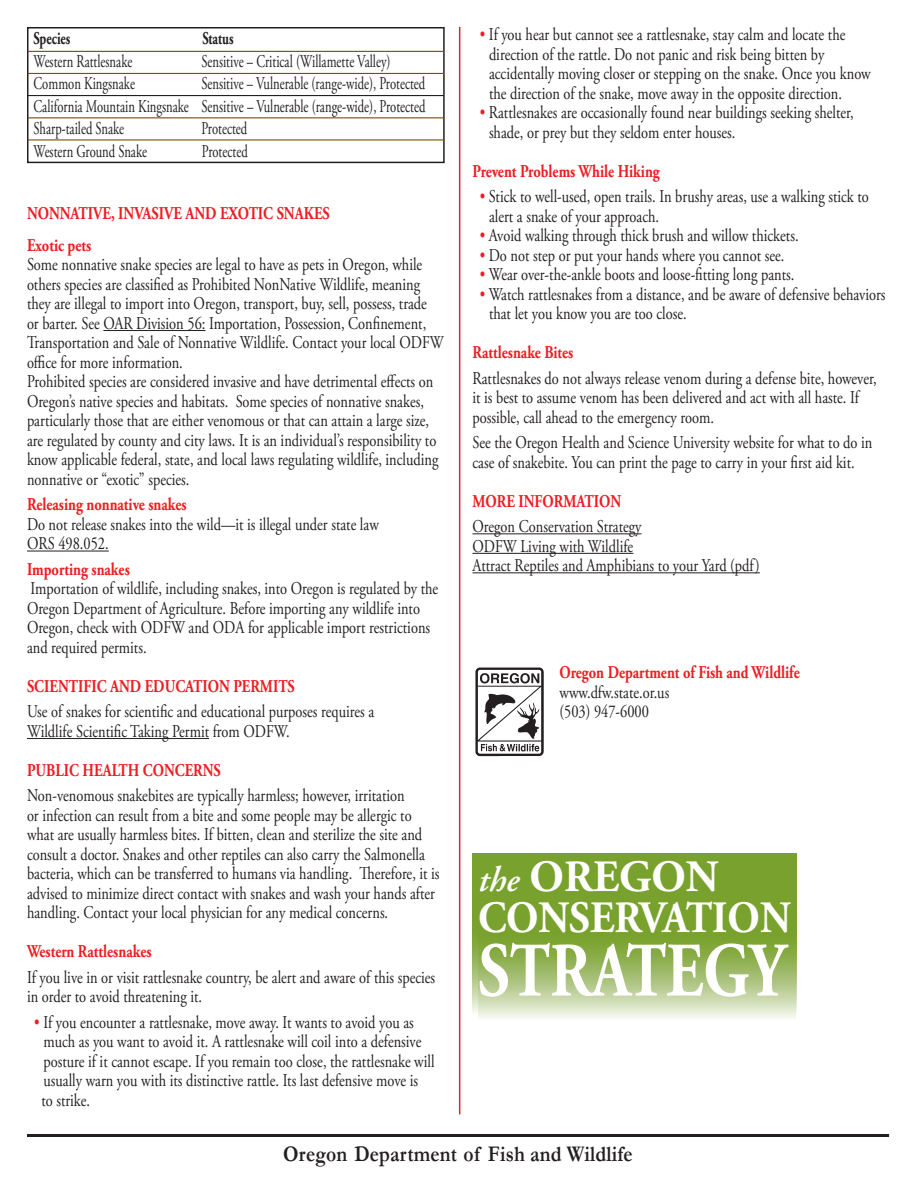
<style>
.page{position:relative;width:918px;height:1188px;background:#fff}
.page>*{position:absolute;margin:0;border:0;box-sizing:border-box;transform-origin:0 0}
.t1{font:700 77.1px "Adobe Garamond Pro";color:#fff;scale:.81 1}
.t2{font:700 44.7px "Adobe Garamond Pro";color:#fff;scale:.92 1}
.t3{font:700 44.7px "Adobe Garamond Pro";color:#fff}
.t4{font:700 22.5px "Garamond";letter-spacing:.01em;color:#231f20;scale:.87 1}
.Default{font:18px/19.5px "Adobe Garamond Pro";color:#231f20;scale:.8 1}
.Default-2{font:700 18px "Adobe Garamond Pro";color:#ee1d23;scale:.8 1}
.Default-3{font:18px "Adobe Garamond Pro";color:#231f20;scale:.7 1}
.Default-4{font:700 18px "Adobe Garamond Pro";color:#231f20;scale:.7 1}
.s1{color:#ee1d23}
.s2{font-weight:600;font-style:italic;font-size:35.7px}
</style>
<div class="page">
<hr style="left:27px;top:1134px;width:862px;height:3px;background:#231f20">
<hr style="left:103px;top:330px;width:102px;height:1px;background:#231f20">
<hr style="left:27px;top:551px;width:82px;height:1px;background:#231f20">
<hr style="left:27px;top:738px;width:182px;height:1px;background:#231f20">
<hr style="left:472px;top:533px;width:170px;height:1px;background:#231f20">
<hr style="left:472px;top:553px;width:161px;height:1px;background:#231f20">
<hr style="left:472px;top:572px;width:288px;height:1px;background:#231f20">
<div style="left:27px;top:27px;width:418px;height:136px;border:2px solid #231f20"></div>
<hr style="left:28px;top:51px;width:416px;height:1px;background:#795000">
<hr style="left:28px;top:73px;width:416px;height:1px;background:#795000">
<hr style="left:28px;top:95px;width:416px;height:1px;background:#231f20">
<hr style="left:28px;top:117px;width:416px;height:1px;background:#795000">
<hr style="left:28px;top:139px;width:416px;height:2px;background:#795000">
<svg style="left:472px;top:854px;width:325px;height:158px;background:#82a93e"></svg>
<svg style="left:478px;top:859px;width:318px;height:159px;background:#92b356"></svg>
<hr style="left:459px;top:27px;width:1px;height:1087px;background:#ee1d23">
<img style="left:475px;top:667px;width:69px;height:90px">
<p class="Default-4" style="left:34px;top:28px;width:54px">Species</p>
<p class="Default-4" style="left:202px;top:28px;width:46px">Status</p>
<p class="Default-3" style="left:34px;top:50px;width:143px">Western Rattlesnake</p>
<p class="Default-3" style="left:201px;top:50px;width:272px">Sensitive – Critical (Willamette Valley)</p>
<p class="Default-3" style="left:34px;top:73px;width:146px">Common Kingsnake</p>
<p class="Default-3" style="left:201px;top:73px;width:321px">Sensitive – Vulnerable (range-wide), Protected</p>
<p class="Default-3" style="left:34px;top:95px;width:562px">California Mountain Kingsnake Sensitive – Vulnerable (range-wide), Protected</p>
<p class="Default-3" style="left:34px;top:118px;width:131px">Sharp-tailed Snake</p>
<p class="Default-3" style="left:201px;top:118px;width:67px">Protected</p>
<p class="Default-3" style="left:34px;top:140px;width:164px">Western Ground Snake</p>
<p class="Default-3" style="left:202px;top:140px;width:67px">Protected</p>
<p class="Default-2" style="left:27px;top:203px;width:380px">NONNATIVE, INVASIVE AND EXOTIC SNAKES</p>
<p class="Default-2" style="left:27px;top:235px;width:82px">Exotic pets</p>
<p class="Default" style="left:27px;top:255px;width:522px">Some nonnative snake species are legal to have as pets in Oregon, while others species are classified as Prohibited NonNative Wildlife, meaning they are illegal to import into Oregon, transport, buy, sell, possess, trade<br>or barter. See OAR Division 56: Importation, Possession, Confinement, Transportation and Sale of Nonnative Wildlife. Contact your local ODFW office for more information.</p>
<p class="Default" style="left:27px;top:372px;width:516px">Prohibited species are considered invasive and have detrimental effects on Oregon’s native species and habitats. Some species of nonnative snakes, particularly those that are either venomous or that can attain a large size, are regulated by county and city laws. It is an individual’s responsibility to know applicable federal, state, and local laws regulating wildlife, including nonnative or “exotic” species.</p>
<p class="Default-2" style="left:27px;top:494px;width:201px">Releasing nonnative snakes</p>
<p class="Default" style="left:27px;top:515px;width:441px">Do not release snakes into the wild—it is illegal under state law</p>
<p class="Default" style="left:27px;top:534px;width:104px">ORS 498.052.</p>
<p class="Default-2" style="left:27px;top:559px;width:130px">Importing snakes</p>
<p class="Default" style="left:27px;top:579px;width:516px">Importation of wildlife, including snakes, into Oregon is regulated by the Oregon Department of Agriculture. Before importing any wildlife into Oregon, check with ODFW and ODA for applicable import restrictions and required permits.</p>
<p class="Default-2" style="left:27px;top:676px;width:336px">SCIENTIFIC AND EDUCATION PERMITS</p>
<p class="Default" style="left:27px;top:702px;width:435px">Use of snakes for scientific and educational purposes requires a</p>
<p class="Default" style="left:27px;top:722px;width:330px">Wildlife Scientific Taking Permit from ODFW.</p>
<p class="Default-2" style="left:27px;top:760px;width:244px">PUBLIC HEALTH CONCERNS</p>
<p class="Default" style="left:27px;top:786px;width:517px">Non-venomous snakebites are typically harmless; however, irritation<br>or infection can result from a bite and some people may be allergic to what are usually harmless bites. If bitten, clean and sterilize the site and consult a doctor. Snakes and other reptiles can also carry the Salmonella bacteria, which can be transferred to humans via handling. Therefore, it is advised to minimize direct contact with snakes and wash your hands after handling. Contact your local physician for any medical concerns.</p>
<p class="Default-2" style="left:27px;top:941px;width:157px">Western Rattlesnakes</p>
<p class="Default" style="left:27px;top:968px;width:512px">If you live in or visit rattlesnake country, be alert and aware of this species in order to avoid threatening it.</p>
<p class="Default" style="left:44px;top:1013px;width:490px;text-indent:-9px"><span class="s1">•</span> If you encounter a rattlesnake, move away. It wants to avoid you as much as you want to avoid it. A rattlesnake will coil into a defensive posture if it cannot escape. If you remain too close, the rattlesnake will usually warn you with its distinctive rattle. Its last defensive move is</p>
<p class="Default" style="left:41px;top:1091px;width:63px">to strike.</p>
<p class="Default" style="left:489px;top:25px;width:479px;text-indent:-9px"><span class="s1">•</span> If you hear but cannot see a rattlesnake, stay calm and locate the direction of the rattle. Do not panic and risk being bitten by accidentally moving closer or stepping on the snake. Once you know the direction of the snake, move away in the opposite direction.</p>
<p class="Default" style="left:489px;top:103px;width:457px;text-indent:-9px"><span class="s1">•</span> Rattlesnakes are occasionally found near buildings seeking shelter, shade, or prey but they seldom enter houses.</p>
<p class="Default-2" style="left:472px;top:160px;width:236px">Prevent Problems While Hiking</p>
<p class="Default" style="left:489px;top:187px;width:476px;text-indent:-9px"><span class="s1">•</span> Stick to well-used, open trails. In brushy areas, use a walking stick to alert a snake of your approach.</p>
<p class="Default" style="left:480px;top:226px;width:400px"><span class="s1">•</span> Avoid walking through thick brush and willow thickets.</p>
<p class="Default" style="left:480px;top:246px;width:382px"><span class="s1">•</span> Do not step or put your hands where you cannot see.</p>
<p class="Default" style="left:480px;top:265px;width:395px"><span class="s1">•</span> Wear over-the-ankle boots and loose-fitting long pants.</p>
<p class="Default" style="left:489px;top:285px;width:497px;text-indent:-9px"><span class="s1">•</span> Watch rattlesnakes from a distance, and be aware of defensive behaviors that let you know you are too close.</p>
<p class="Default-2" style="left:472px;top:342px;width:128px">Rattlesnake Bites</p>
<p class="Default" style="left:472px;top:369px;width:507px">Rattlesnakes do not always release venom during a defense bite, however, it is best to assume venom has been delivered and act with all haste. If possible, call ahead to the emergency room.</p>
<p class="Default" style="left:472px;top:433px;width:501px">See the Oregon Health and Science University website for what to do in case of snakebite. You can print the page to carry in your first aid kit.</p>
<p class="Default-2" style="left:472px;top:490px;width:187px">MORE INFORMATION</p>
<p class="Default" style="left:472px;top:517px;width:213px">Oregon Conservation Strategy</p>
<p class="Default" style="left:472px;top:537px;width:203px">ODFW Living with Wildlife</p>
<p class="Default" style="left:472px;top:556px;width:361px">Attract Reptiles and Amphibians to your Yard (pdf)</p>
<p class="Default-2" style="left:560px;top:662px;width:302px">Oregon Department of Fish and Wildlife</p>
<p class="Default" style="left:560px;top:683px;width:139px">www.dfw.state.or.us</p>
<p class="Default" style="left:560px;top:702px;width:113px">(503) 947-6000</p>
<p class="t3" style="left:478px;top:851px;width:242px"><span class="s2">the</span> OREGON</p>
<p class="t2" style="left:478px;top:892px;width:341px">CONSERVATION</p>
<p class="t1" style="left:478px;top:926px;width:380px">STRATEGY</p>
<p class="t4" style="left:283px;top:1138px;width:403px">Oregon Department of Fish and Wildlife</p>
</div>
